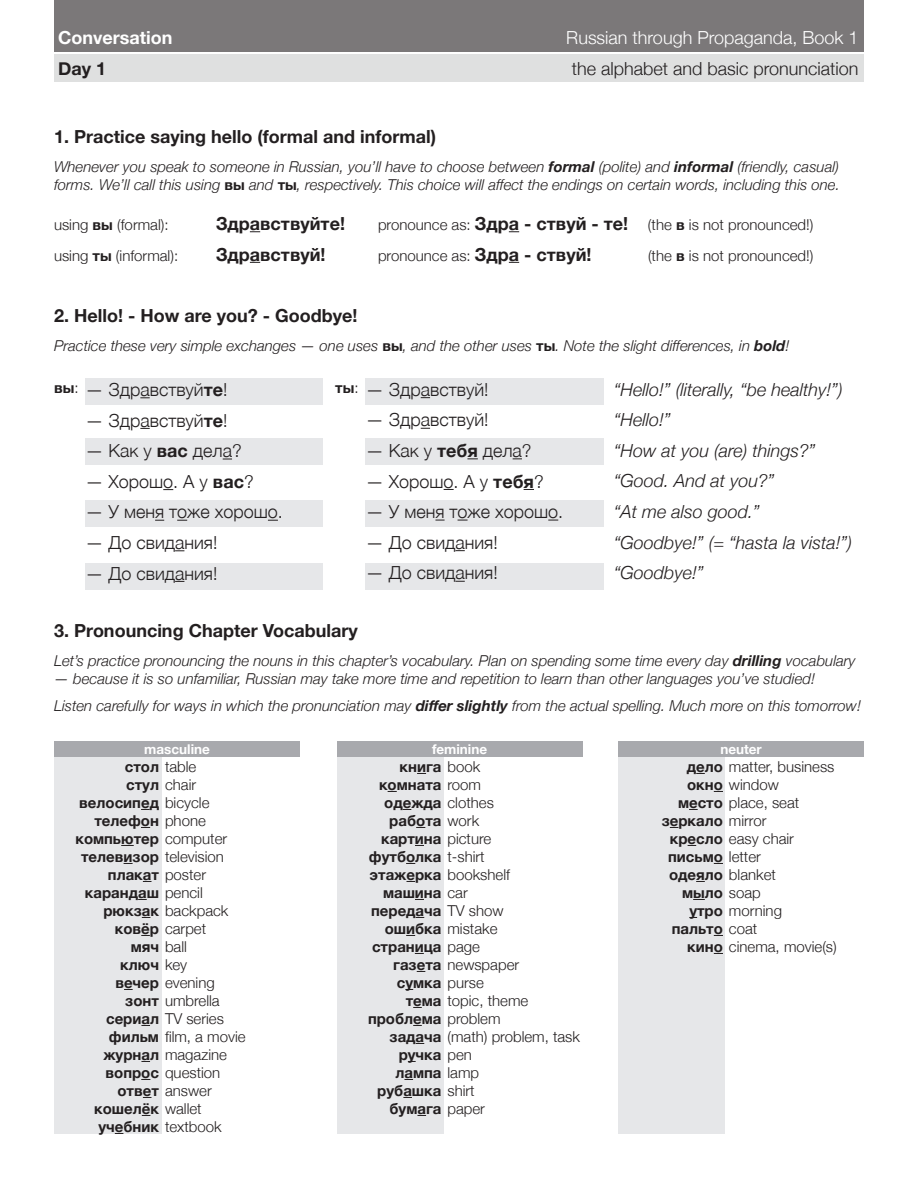
<style>
.page{position:relative;width:918px;height:1188px;background:#fff}
.page>*{position:absolute;margin:0;border:0;box-sizing:border-box;transform-origin:0 0}
.t1{font:300 18px "Helvetica Neue";color:#231f20}
.t2{font:italic 300 18px "Helvetica Neue";color:#231f20}
.t3{font:700 18px "Helvetica Neue";color:#231f20}
.t4{font:300 18px "Helvetica Neue";color:#fff}
.t5{font:700 18px "Helvetica Neue";color:#fff}
.t6{font:italic 300 15px/18px "Helvetica Neue";color:#231f20}
.t7{font:300 15px/18px "Helvetica Neue";color:#231f20}
.t8{font:700 15px/17.9px "Helvetica Neue";color:#231f20}
.t9{font:700 13.5px "Helvetica Neue";color:#fff}
.s1{font-weight:700}
.s2{font-weight:700;font-style:normal}
.s3{font-weight:700;font-size:18px}
.s4{font-weight:300}
</style>
<div class="page">
<div style="left:54px;top:0;width:810px;height:52px;background:#7b7879"></div>
<div style="left:54px;top:54px;width:810px;height:27px;background:#dfe0e0"></div>
<div style="left:86px;top:379px;width:237px;height:26px;background:#e6e7e9"></div>
<div style="left:86px;top:438px;width:237px;height:26px;background:#e6e7e9"></div>
<div style="left:86px;top:500px;width:237px;height:26px;background:#e6e7e9"></div>
<div style="left:86px;top:563px;width:237px;height:27px;background:#e6e7e9"></div>
<div style="left:365px;top:379px;width:238px;height:26px;background:#e6e7e9"></div>
<div style="left:365px;top:438px;width:238px;height:26px;background:#e6e7e9"></div>
<div style="left:365px;top:500px;width:238px;height:26px;background:#e6e7e9"></div>
<div style="left:365px;top:563px;width:238px;height:27px;background:#e6e7e9"></div>
<div style="left:54px;top:741px;width:246px;height:16px;background:#a8a9ad"></div>
<div style="left:337px;top:741px;width:246px;height:16px;background:#a8a9ad"></div>
<div style="left:618px;top:741px;width:246px;height:16px;background:#a8a9ad"></div>
<div style="left:54px;top:757px;width:108px;height:377px;background:#e6e7e9"></div>
<svg style="left:121px;top:845px;width:13px;height:1px"></svg>
<div style="left:337px;top:757px;width:107px;height:377px;background:#e6e7e9"></div>
<div style="left:618px;top:757px;width:108px;height:377px;background:#e6e7e9"></div>
<svg style="left:693px;top:899px;width:12px;height:1px"></svg>
<p class="t5" style="left:58px;top:24px;width:116px">Conversation</p>
<p class="t4" style="left:566px;top:23px;width:294px">Russian through Propaganda, Book 1</p>
<p class="t3" style="left:58px;top:55px;width:50px">Day 1</p>
<p class="t1" style="left:572px;top:54px;width:288px">the alphabet and basic pronunciation</p>
<p class="t3" style="left:54px;top:123px;width:383px">1. Practice saying hello (formal and informal)</p>
<p class="t6" style="left:54px;top:157px;width:787px">Whenever you speak to someone in Russian, you’ll have to choose between <span class="s1">formal</span> (polite) and <span class="s1">informal</span> (friendly, casual) forms. We’ll call this using <span class="s2">вы</span> and <span class="s2">ты</span>, respectively. This choice will affect the endings on certain words, including this one.</p>
<p class="t7" style="left:54px;top:215px;width:116px">using <span class="s1">вы</span> (formal):</p>
<p class="t3" style="left:216px;top:209px;width:131px">Здравствуйте!</p>
<p class="t7" style="left:378px;top:215px;width:437px">pronounce as: <span class="s3">Здра - ствуй - те!</span> (the <span class="s1">в</span> is not pronounced!)</p>
<p class="t7" style="left:54px;top:245px;width:126px">using <span class="s1">ты</span> (informal):</p>
<p class="t3" style="left:216px;top:240px;width:111px">Здравствуй!</p>
<p class="t7" style="left:378px;top:245px;width:215px">pronounce as: <span class="s3">Здра - ствуй!</span></p>
<p class="t7" style="left:648px;top:245px;width:167px">(the <span class="s1">в</span> is not pronounced!)</p>
<p class="t3" style="left:54px;top:301px;width:305px">2. Hello! - How are you? - Goodbye!</p>
<p class="t6" style="left:54px;top:336px;width:737px">Practice these very simple exchanges — one uses <span class="s2">вы</span>, and the other uses <span class="s2">ты</span>. Note the slight differences, in <span class="s1">bold</span>!</p>
<p class="t8" style="left:54px;top:379px;width:26px">вы<span class="s4">:</span></p>
<p class="t1" style="left:86px;top:375px;width:143px">— Здравствуй<span class="s1">те</span>!</p>
<p class="t8" style="left:335px;top:379px;width:25px">ты<span class="s4">:</span></p>
<p class="t1" style="left:86px;top:406px;width:143px">— Здравствуй<span class="s1">те</span>!</p>
<p class="t1" style="left:86px;top:436px;width:158px">— Как у <span class="s1">вас</span> дела?</p>
<p class="t1" style="left:86px;top:467px;width:170px">— Хорошо. А у <span class="s1">вас</span>?</p>
<p class="t1" style="left:86px;top:497px;width:199px">— У меня тоже хорошо.</p>
<p class="t1" style="left:86px;top:528px;width:133px">— До свидания!</p>
<p class="t1" style="left:86px;top:559px;width:133px">— До свидания!</p>
<p class="t2" style="left:614px;top:375px;width:231px">“Hello!” (literally, “be healthy!”)</p>
<p class="t2" style="left:614px;top:406px;width:59px">“Hello!”</p>
<p class="t2" style="left:614px;top:436px;width:203px">“How at you (are) things?”</p>
<p class="t2" style="left:614px;top:467px;width:162px">“Good. And at you?”</p>
<p class="t2" style="left:614px;top:497px;width:148px">“At me also good.”</p>
<p class="t2" style="left:614px;top:528px;width:240px">“Goodbye!” (= “hasta la vista!”)</p>
<p class="t2" style="left:614px;top:559px;width:92px">“Goodbye!”</p>
<p class="t1" style="left:366px;top:375px;width:124px">— Здравствуй!</p>
<p class="t1" style="left:366px;top:406px;width:124px">— Здравствуй!</p>
<p class="t1" style="left:366px;top:436px;width:167px">— Как у <span class="s1">тебя</span> дела?</p>
<p class="t1" style="left:366px;top:467px;width:179px">— Хорошо. А у <span class="s1">тебя</span>?</p>
<p class="t1" style="left:366px;top:497px;width:199px">— У меня тоже хорошо.</p>
<p class="t1" style="left:366px;top:528px;width:133px">— До свидания!</p>
<p class="t1" style="left:366px;top:559px;width:133px">— До свидания!</p>
<p class="t3" style="left:54px;top:617px;width:305px">3. Pronouncing Chapter Vocabulary</p>
<p class="t6" style="left:54px;top:651px;width:803px">Let’s practice pronouncing the nouns in this chapter’s vocabulary. Plan on spending some time every day <span class="s1">drilling</span> vocabulary</p>
<p class="t6" style="left:54px;top:669px;width:763px">— because it is so unfamiliar, Russian may take more time and repetition to learn than other languages you’ve studied!</p>
<p class="t6" style="left:54px;top:696px;width:809px">Listen carefully for ways in which the pronunciation may <span class="s1">differ slightly</span> from the actual spelling. Much more on this tomorrow!</p>
<p class="t9" style="left:144px;top:738px;width:67px">masculine</p>
<p class="t9" style="left:432px;top:738px;width:57px">feminine</p>
<p class="t9" style="left:720px;top:738px;width:43px">neuter</p>
<p class="t7" style="left:125px;top:756px;width:73px"><span class="s1">стол</span> table</p>
<p class="t7" style="left:126px;top:774px;width:72px"><span class="s1">стул</span> chair</p>
<p class="t8" style="left:79px;top:794px;width:132px">велосипед <span class="s4">bicycle</span></p>
<p class="t8" style="left:94px;top:812px;width:113px">телефон <span class="s4">phone</span></p>
<p class="t8" style="left:75px;top:830px;width:153px">компьютер <span class="s4">computer</span></p>
<p class="t7" style="left:81px;top:846px;width:144px"><span class="s1">телевизор</span> television</p>
<p class="t8" style="left:108px;top:866px;width:100px">плакат <span class="s4">poster</span></p>
<p class="t8" style="left:85px;top:884px;width:119px">карандаш <span class="s4">pencil</span></p>
<p class="t7" style="left:103px;top:900px;width:127px"><span class="s1">рюкзак</span> backpack</p>
<p class="t7" style="left:115px;top:918px;width:93px"><span class="s1">ковёр</span> carpet</p>
<p class="t7" style="left:131px;top:936px;width:58px"><span class="s1">мяч</span> ball</p>
<p class="t8" style="left:120px;top:956px;width:68px">ключ <span class="s4">key</span></p>
<p class="t7" style="left:115px;top:972px;width:101px"><span class="s1">вечер</span> evening</p>
<p class="t7" style="left:125px;top:990px;width:96px"><span class="s1">зонт</span> umbrella</p>
<p class="t7" style="left:106px;top:1008px;width:119px"><span class="s1">сериал</span> TV series</p>
<p class="t7" style="left:109px;top:1026px;width:138px"><span class="s1">фильм</span> film, a movie</p>
<p class="t7" style="left:103px;top:1044px;width:125px"><span class="s1">журнал</span> magazine</p>
<p class="t7" style="left:105px;top:1062px;width:116px"><span class="s1">вопрос</span> question</p>
<p class="t7" style="left:117px;top:1080px;width:96px"><span class="s1">ответ</span> answer</p>
<p class="t8" style="left:94px;top:1100px;width:129px">кошелёк <span class="s4">wallet </span>учебник <span class="s4">textbook</span></p>
<p class="t8" style="left:400px;top:758px;width:82px">книга <span class="s4">book</span></p>
<p class="t8" style="left:379px;top:776px;width:104px">комната <span class="s4">room</span></p>
<p class="t7" style="left:384px;top:792px;width:111px"><span class="s1">одежда</span> clothes</p>
<p class="t8" style="left:389px;top:812px;width:91px">работа <span class="s4">work</span></p>
<p class="t8" style="left:381px;top:830px;width:112px">картина <span class="s4">picture</span></p>
<p class="t8" style="left:369px;top:848px;width:117px">футболка <span class="s4">t-shirt</span></p>
<p class="t7" style="left:370px;top:864px;width:142px"><span class="s1">этажерка</span> bookshelf</p>
<p class="t8" style="left:383px;top:884px;width:86px">машина <span class="s4">car</span></p>
<p class="t8" style="left:371px;top:902px;width:134px">передача <span class="s4">TV show</span></p>
<p class="t7" style="left:385px;top:918px;width:114px"><span class="s1">ошибка</span> mistake</p>
<p class="t8" style="left:372px;top:938px;width:109px">страница <span class="s4">page</span></p>
<p class="t7" style="left:393px;top:954px;width:127px"><span class="s1">газета</span> newspaper</p>
<p class="t8" style="left:397px;top:974px;width:89px">сумка <span class="s4">purse</span></p>
<p class="t7" style="left:406px;top:990px;width:124px"><span class="s1">тема</span> topic, theme</p>
<p class="t8" style="left:368px;top:1010px;width:134px">проблема <span class="s4">problem</span></p>
<p class="t7" style="left:390px;top:1026px;width:192px"><span class="s1">задача</span> (math) problem, task</p>
<p class="t8" style="left:399px;top:1046px;width:75px">ручка <span class="s4">pen</span></p>
<p class="t8" style="left:395px;top:1064px;width:85px">лампа <span class="s4">lamp</span></p>
<p class="t8" style="left:377px;top:1082px;width:99px">рубашка <span class="s4">shirt</span></p>
<p class="t8" style="left:390px;top:1100px;width:97px">бумага <span class="s4">paper</span></p>
<p class="t7" style="left:687px;top:756px;width:149px"><span class="s1">дело</span> matter, business</p>
<p class="t7" style="left:687px;top:774px;width:93px"><span class="s1">окно</span> window</p>
<p class="t7" style="left:678px;top:792px;width:123px"><span class="s1">место</span> place, seat</p>
<p class="t7" style="left:668px;top:811px;width:127px;text-indent:-6px"><span class="s1">зеркало</span> mirror <span class="s1">кресло</span> easy chair <span class="s1">письмо</span> letter</p>
<p class="t7" style="left:669px;top:864px;width:108px"><span class="s1">одеяло</span> blanket</p>
<p class="t8" style="left:682px;top:884px;width:80px">мыло <span class="s4">soap</span></p>
<p class="t7" style="left:689px;top:900px;width:94px"><span class="s1">утро</span> morning</p>
<p class="t7" style="left:687px;top:919px;width:151px;text-indent:-16px"><span class="s1">пальто</span> coat<br><span class="s1">кино</span> cinema, movie(s)</p>
</div>
